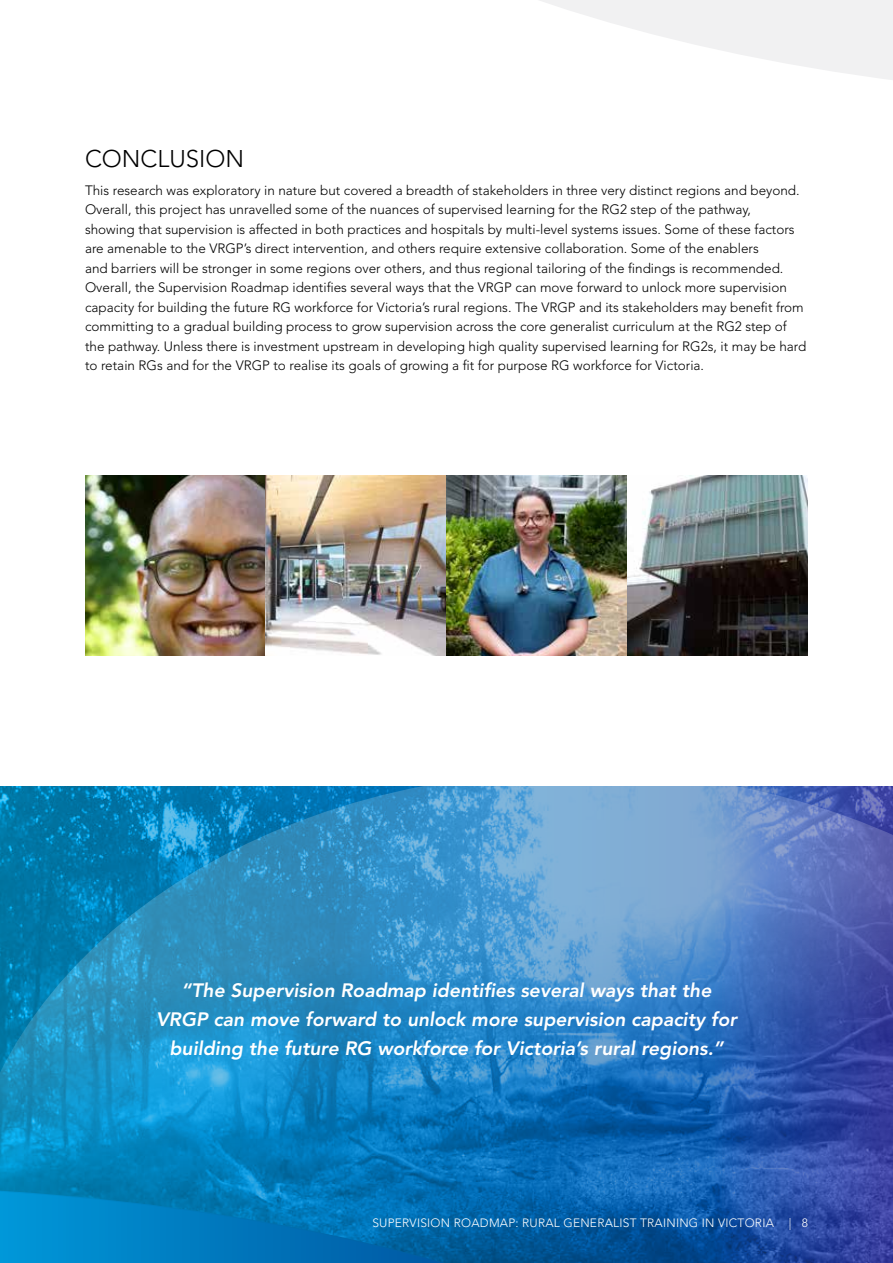
<style>
.page{position:relative;width:893px;height:1263px;background:#fff}
.page>*{position:absolute;margin:0;border:0;box-sizing:border-box;transform-origin:0 0}
.t1{font:300 24px "Avenir LT Std";color:#000}
.t2{font:italic 800 19.35px/29px "Avenir LT Std";color:#fff;text-align:center}
.t3{font:300 13.5px/19.5px "Avenir LT Std";color:#000}
.t4{font:300 12px "Avenir LT Std";letter-spacing:.02em;color:#fff}
</style>
<div class="page">
<img style="left:85px;top:475px;width:723px;height:181px">
<svg style="left:0;top:786px;width:893px;height:477px;background:#2a80be"></svg>
<svg style="left:540px;top:0;width:353px;height:80px;fill:#f1f1f2"></svg>
<svg style="left:0;top:1188px;width:623px;height:75px;background:#0072b5"></svg>
<h1 class="t1" style="left:85px;top:145px;width:161px">CONCLUSION</h1>
<p class="t3" style="left:85px;top:181px;width:723px">This research was exploratory in nature but covered a breadth of stakeholders in three very distinct regions and beyond.<br>Overall, this project has unravelled some of the nuances of supervised learning for the RG2 step of the pathway,<br>showing that supervision is affected in both practices and hospitals by multi-level systems issues. Some of these factors are amenable to the VRGP’s direct intervention, and others require extensive collaboration. Some of the enablers<br>and barriers will be stronger in some regions over others, and thus regional tailoring of the findings is recommended.<br>Overall, the Supervision Roadmap identifies several ways that the VRGP can move forward to unlock more supervision capacity for building the future RG workforce for Victoria’s rural regions. The VRGP and its stakeholders may benefit from committing to a gradual building process to grow supervision across the core generalist curriculum at the RG2 step of the pathway. Unless there is investment upstream in developing high quality supervised learning for RG2s, it may be hard to retain RGs and for the VRGP to realise its goals of growing a fit for purpose RG workforce for Victoria.</p>
<h2 class="t2" style="left:156px;top:976px;width:582px">“The Supervision Roadmap identifies several ways that the<br>VRGP can move forward to unlock more supervision capacity for building the future RG workforce for Victoria’s rural regions.”</h2>
<p class="t4" style="left:372px;top:1215px;width:437px">SUPERVISION ROADMAP: RURAL GENERALIST TRAINING IN VICTORIA | 8</p>
</div>
